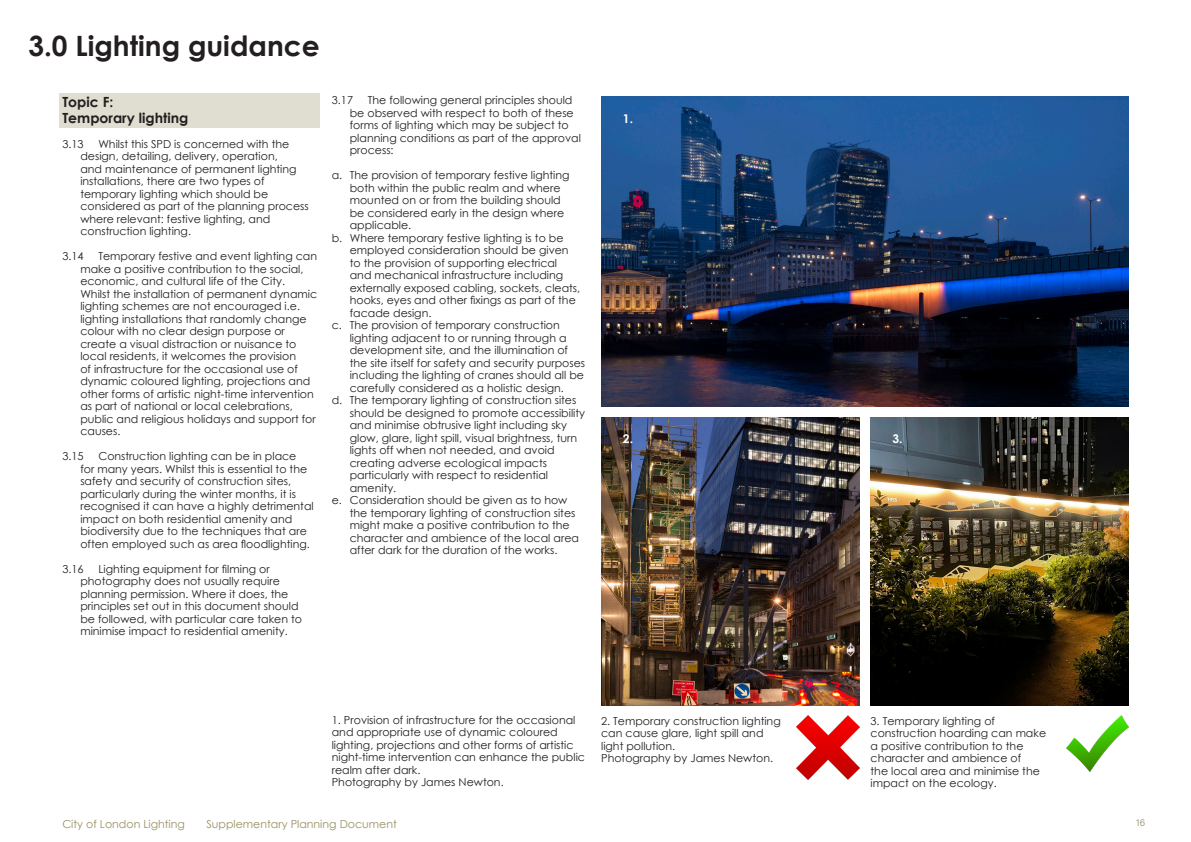
<style>
.page{position:relative;width:1191px;height:842px;background:#fff}
.page>*{position:absolute;margin:0;border:0;box-sizing:border-box;transform-origin:0 0}
.t1{font:700 28px "Century Gothic";color:#231f20}
.t2{font:700 14px "Century Gothic";color:#231f20}
.t3{font:700 12px "Century Gothic";color:#fff}
.t4{font:11px/12.5px "Century Gothic";color:#231f20}
.t5{font:11px "Century Gothic";color:#969162}
.t6{font:10px "Acumin Variable Concept";color:#969162}
</style>
<div class="page">
<div style="left:59px;top:94px;width:261px;height:34px;background:#dfded0"></div>
<img style="left:601px;top:96px;width:527px;height:310px">
<img style="left:870px;top:418px;width:258px;height:288px">
<img style="left:601px;top:418px;width:258px;height:288px">
<img style="left:797px;top:716px;width:62px;height:63px">
<img style="left:1066px;top:716px;width:62px;height:55px">
<p class="t1" style="left:28px;top:25px;width:293px">3.0 Lighting guidance</p>
<p class="t2" style="left:62px;top:91px;width:52px">Topic F:</p>
<p class="t2" style="left:62px;top:107px;width:127px">Temporary lighting</p>
<p class="t4" style="left:62px;top:137px;width:23px">3.13</p>
<p class="t4" style="left:80px;top:137px;width:230px;text-indent:18px">Whilst this SPD is concerned with the design, detailing, delivery, operation,<br>and maintenance of permanent lighting installations, there are two types of temporary lighting which should be considered as part of the planning process where relevant: festive lighting, and construction lighting.</p>
<p class="t4" style="left:62px;top:250px;width:23px">3.14</p>
<p class="t4" style="left:80px;top:250px;width:238px;text-indent:18px">Temporary festive and event lighting can make a positive contribution to the social, economic, and cultural life of the City.<br>Whilst the installation of permanent dynamic lighting schemes are not encouraged i.e. lighting installations that randomly change colour with no clear design purpose or create a visual distraction or nuisance to local residents, it welcomes the provision<br>of infrastructure for the occasional use of dynamic coloured lighting, projections and other forms of artistic night-time intervention as part of national or local celebrations, public and religious holidays and support for causes.</p>
<p class="t4" style="left:62px;top:450px;width:23px">3.15</p>
<p class="t4" style="left:80px;top:450px;width:235px;text-indent:18px">Construction lighting can be in place<br>for many years. Whilst this is essential to the safety and security of construction sites, particularly during the winter months, it is recognised it can have a highly detrimental impact on both residential amenity and biodiversity due to the techniques that are often employed such as area floodlighting.</p>
<p class="t4" style="left:62px;top:562px;width:23px">3.16</p>
<p class="t4" style="left:80px;top:562px;width:223px;text-indent:18px">Lighting equipment for filming or photography does not usually require planning permission. Where it does, the principles set out in this document should be followed, with particular care taken to minimise impact to residential amenity.</p>
<p class="t4" style="left:350px;top:94px;width:233px;text-indent:18px">The following general principles should be observed with respect to both of these forms of lighting which may be subject to planning conditions as part of the approval process:</p>
<p class="t4" style="left:350px;top:169px;width:221px;text-indent:-18px">a. The provision of temporary festive lighting both within the public realm and where mounted on or from the building should be considered early in the design where applicable.</p>
<p class="t4" style="left:350px;top:231px;width:232px;text-indent:-18px">b. Where temporary festive lighting is to be employed consideration should be given to the provision of supporting electrical and mechanical infrastructure including externally exposed cabling, sockets, cleats, hooks, eyes and other fixings as part of the facade design.</p>
<p class="t4" style="left:350px;top:319px;width:237px;text-indent:-18px">c. The provision of temporary construction lighting adjacent to or running through a development site, and the illumination of the site itself for safety and security purposes including the lighting of cranes should all be carefully considered as a holistic design.</p>
<p class="t4" style="left:350px;top:394px;width:237px;text-indent:-18px">d. The temporary lighting of construction sites should be designed to promote accessibility and minimise obtrusive light including sky glow, glare, light spill, visual brightness, turn lights off when not needed, and avoid creating adverse ecological impacts particularly with respect to residential amenity.</p>
<p class="t4" style="left:350px;top:494px;width:231px;text-indent:-18px">e. Consideration should be given as to how the temporary lighting of construction sites might make a positive contribution to the character and ambience of the local area after dark for the duration of the works.</p>
<p class="t4" style="left:332px;top:94px;width:23px">3.17</p>
<p class="t3" style="left:623px;top:109px;width:12px">1.</p>
<p class="t3" style="left:623px;top:430px;width:12px">2.</p>
<p class="t3" style="left:892px;top:430px;width:12px">3.</p>
<p class="t4" style="left:332px;top:713px;width:255px">1. Provision of infrastructure for the occasional and appropriate use of dynamic coloured lighting, projections and other forms of artistic night-time intervention can enhance the public realm after dark.</p>
<p class="t4" style="left:332px;top:776px;width:173px">Photography by James Newton.</p>
<p class="t4" style="left:601px;top:714px;width:181px">2. Temporary construction lighting can cause glare, light spill and light pollution.</p>
<p class="t4" style="left:601px;top:752px;width:173px">Photography by James Newton.</p>
<p class="t4" style="left:870px;top:714px;width:177px">3. Temporary lighting of construction hoarding can make a positive contribution to the character and ambience of<br>the local area and minimise the impact on the ecology.</p>
<p class="t5" style="left:62px;top:816px;width:124px">City of London Lighting</p>
<p class="t5" style="left:206px;top:816px;width:192px">Supplementary Planning Document</p>
<p class="t6" style="left:1136px;top:815px;width:10px">16</p>
</div>
